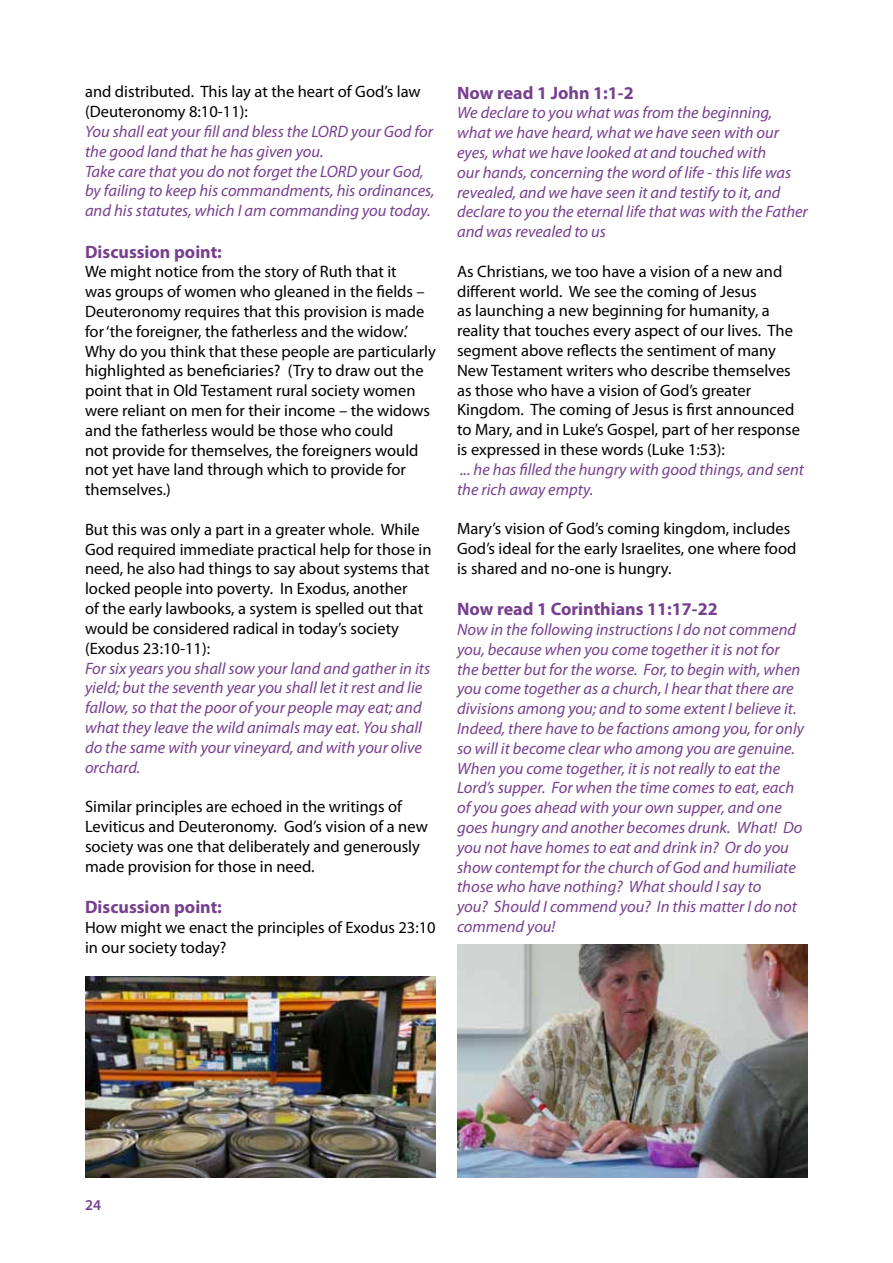
<style>
.page{position:relative;width:893px;height:1263px;background:#fff}
.page>*{position:absolute;margin:0;border:0;box-sizing:border-box;transform-origin:0 0}
.t1{font:700 18px "Myriad Pro";color:#77408f}
.t2{font:16.5px/19.8px "Myriad Pro";color:#000}
.t3{font:italic 16.5px/19.8px "Myriad Pro";color:#77408f}
.t4{font:600 15px "Myriad Pro";color:#77408f}
</style>
<div class="page">
<img style="left:85px;top:977px;width:351px;height:201px">
<img style="left:457px;top:944px;width:351px;height:234px">
<p class="t2" style="left:85px;top:82px;width:337px">and distributed. This lay at the heart of God’s law (Deuteronomy 8:10-11):</p>
<p class="t3" style="left:85px;top:121px;width:351px">You shall eat your fill and bless the LORD your God for the good land that he has given you.<br>Take care that you do not forget the LORD your God, by failing to keep his commandments, his ordinances, and his statutes, which I am commanding you today.</p>
<p class="t1" style="left:85px;top:240px;width:138px">Discussion point:</p>
<p class="t2" style="left:85px;top:262px;width:352px">We might notice from the story of Ruth that it<br>was groups of women who gleaned in the fields – Deuteronomy requires that this provision is made for ‘the foreigner, the fatherless and the widow.’ Why do you think that these people are particularly highlighted as beneficiaries? (Try to draw out the point that in Old Testament rural society women were reliant on men for their income – the widows and the fatherless would be those who could<br>not provide for themselves, the foreigners would not yet have land through which to provide for themselves.)</p>
<p class="t2" style="left:85px;top:519px;width:348px">But this was only a part in a greater whole. While God required immediate practical help for those in need, he also had things to say about systems that locked people into poverty. In Exodus, another<br>of the early lawbooks, a system is spelled out that would be considered radical in today’s society (Exodus 23:10-11):</p>
<p class="t3" style="left:85px;top:658px;width:347px">For six years you shall sow your land and gather in its yield; but the seventh year you shall let it rest and lie fallow, so that the poor of your people may eat; and what they leave the wild animals may eat. You shall do the same with your vineyard, and with your olive orchard.</p>
<p class="t2" style="left:85px;top:796px;width:344px">Similar principles are echoed in the writings of Leviticus and Deuteronomy. God’s vision of a new society was one that deliberately and generously made provision for those in need.</p>
<p class="t1" style="left:85px;top:895px;width:138px">Discussion point:</p>
<p class="t2" style="left:85px;top:917px;width:352px">How might we enact the principles of Exodus 23:10 in our society today?</p>
<p class="t1" style="left:457px;top:81px;width:178px">Now read 1 John 1:1-2</p>
<p class="t3" style="left:457px;top:103px;width:352px">We declare to you what was from the beginning, what we have heard, what we have seen with our eyes, what we have looked at and touched with<br>our hands, concerning the word of life - this life was revealed, and we have seen it and testify to it, and declare to you the eternal life that was with the Father and was revealed to us</p>
<p class="t2" style="left:457px;top:261px;width:344px">As Christians, we too have a vision of a new and different world. We see the coming of Jesus<br>as launching a new beginning for humanity, a reality that touches every aspect of our lives. The segment above reflects the sentiment of many New Testament writers who describe themselves as those who have a vision of God’s greater Kingdom. The coming of Jesus is first announced to Mary, and in Luke’s Gospel, part of her response is expressed in these words (Luke 1:53):</p>
<p class="t3" style="left:457px;top:459px;width:348px">... he has filled the hungry with good things, and sent the rich away empty.</p>
<p class="t2" style="left:457px;top:518px;width:341px">Mary’s vision of God’s coming kingdom, includes<br>God’s ideal for the early Israelites, one where food is shared and no-one is hungry.</p>
<p class="t1" style="left:457px;top:597px;width:262px">Now read 1 Corinthians 11:17-22</p>
<p class="t3" style="left:457px;top:619px;width:348px">Now in the following instructions I do not commend you, because when you come together it is not for the better but for the worse. For, to begin with, when you come together as a church, I hear that there are divisions among you; and to some extent I believe it.<br>Indeed, there have to be factions among you, for only so will it become clear who among you are genuine.<br>When you come together, it is not really to eat the Lord’s supper. For when the time comes to eat, each of you goes ahead with your own supper, and one goes hungry and another becomes drunk. What! Do you not have homes to eat and drink in? Or do you show contempt for the church of God and humiliate those who have nothing? What should I say to<br>you? Should I commend you? In this matter I do not commend you!</p>
<p class="t4" style="left:85px;top:1196px;width:18px">24</p>
</div>
